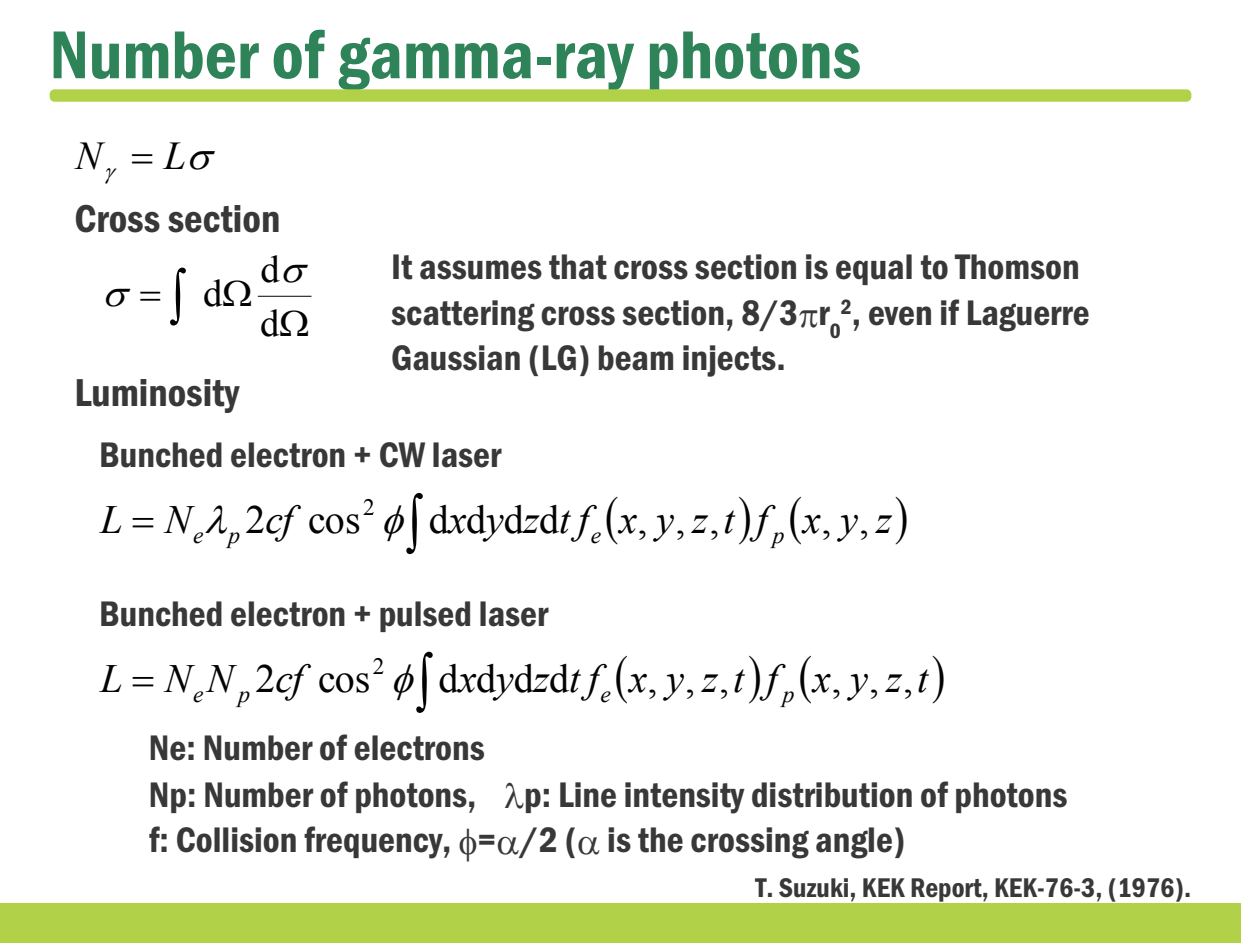
<style>
.page{position:relative;width:1241px;height:943px;background:#fff}
.page>*{position:absolute;margin:0;border:0;box-sizing:border-box;transform-origin:0 0}
.t1{font:70px "Franklin Gothic URW Con Dem";color:#2f8359}
.t2{font:40.25px "Franklin Gothic URW Con Dem";color:#383839}
.t3{font:italic 40.07px "Times New Roman";letter-spacing:.47em;color:#030303}
.t4{font:40.07px "Times New Roman";letter-spacing:.39em;color:#030303}
.t5{font:italic 39.38px "Times New Roman";color:#030303}
.t6{font:37.98px "Times New Roman";color:#030303}
.t7{font:36.75px/45.5px "Franklin Gothic URW Con Dem";color:#383839}
.t8{font:28px "Franklin Gothic URW Con Dem";color:#383839}
.t9{font:italic 23.45px "Times New Roman";color:#030303}
.t10{font:23.45px "Times New Roman";color:#030303}
</style>
<div class="page">
<hr style="left:258px;top:296px;width:53px;height:1px;background:#030303">
<div style="left:0;top:903px;width:1240px;height:40px;background:#b1d248"></div>
<div style="left:50px;top:89px;width:1141px;height:13px;background:#b1d248;border-radius:5px"></div>
<h1 class="t1" style="left:50px;top:8px;width:812px">Number of gamma-ray photons</h1>
<p class="t5" style="left:76px;top:128px;width:28px">N</p>
<p class="t5" style="left:164px;top:128px;width:23px">L</p>
<p class="t2" style="left:74px;top:192px;width:207px">Cross section</p>
<p class="t6" style="left:203px;top:267px;width:21px">d</p>
<p class="t6" style="left:260px;top:243px;width:21px">d</p>
<p class="t6" style="left:260px;top:297px;width:21px">d</p>
<p class="t7" style="left:391px;top:242px;width:700px">It assumes that cross section is equal to Thomson scattering cross section, 8/3 r<sub>0</sub><sup>2</sup>, even if Laguerre<br>Gaussian (LG) beam injects.</p>
<p class="t2" style="left:74px;top:365px;width:166px">Luminosity</p>
<p class="t7" style="left:99px;top:431px;width:403px">Bunched electron + CW laser</p>
<p class="t10" style="left:363px;top:491px;width:13px">2</p>
<p class="t3" style="left:101px;top:492px;width:92px">L N</p>
<p class="t3" style="left:265px;top:492px;width:29px">cf</p>
<p class="t3" style="left:448px;top:492px;width:444px">xyztf xyztf xyz</p>
<p class="t4" style="left:245px;top:493px;width:116px">2 cos</p>
<p class="t4" style="left:428px;top:493px;width:132px">dddd</p>
<p class="t4" style="left:637px;top:493px;width:83px">,,,</p>
<p class="t4" style="left:821px;top:493px;width:49px">, ,</p>
<p class="t9" style="left:193px;top:519px;width:49px">e p</p>
<p class="t9" style="left:590px;top:519px;width:12px">e</p>
<p class="t9" style="left:772px;top:519px;width:13px">p</p>
<p class="t7" style="left:99px;top:589px;width:450px">Bunched electron + pulsed laser</p>
<p class="t10" style="left:373px;top:650px;width:13px">2</p>
<p class="t3" style="left:101px;top:651px;width:204px">L NN cf</p>
<p class="t3" style="left:458px;top:651px;width:471px">xyztf xyztf xyzt</p>
<p class="t4" style="left:255px;top:651px;width:116px">2 cos</p>
<p class="t4" style="left:438px;top:651px;width:132px">dddd</p>
<p class="t4" style="left:647px;top:651px;width:83px">,,,</p>
<p class="t4" style="left:831px;top:651px;width:83px">,,,</p>
<p class="t9" style="left:193px;top:678px;width:12px">e</p>
<p class="t9" style="left:238px;top:678px;width:13px">p</p>
<p class="t9" style="left:600px;top:678px;width:12px">e</p>
<p class="t9" style="left:782px;top:678px;width:13px">p</p>
<p class="t7" style="left:149px;top:723px;width:337px;line-height:46.4px">Ne: Number of electrons<br>Np: Number of photons,</p>
<p class="t7" style="left:149px;top:770px;width:919px;text-indent:375px">p: Line intensity distribution of photons f: Collision frequency, = /2 ( is the crossing angle)</p>
<p class="t8" style="left:755px;top:868px;width:437px">T. Suzuki, KEK Report, KEK-76-3, (1976).</p>
</div>
